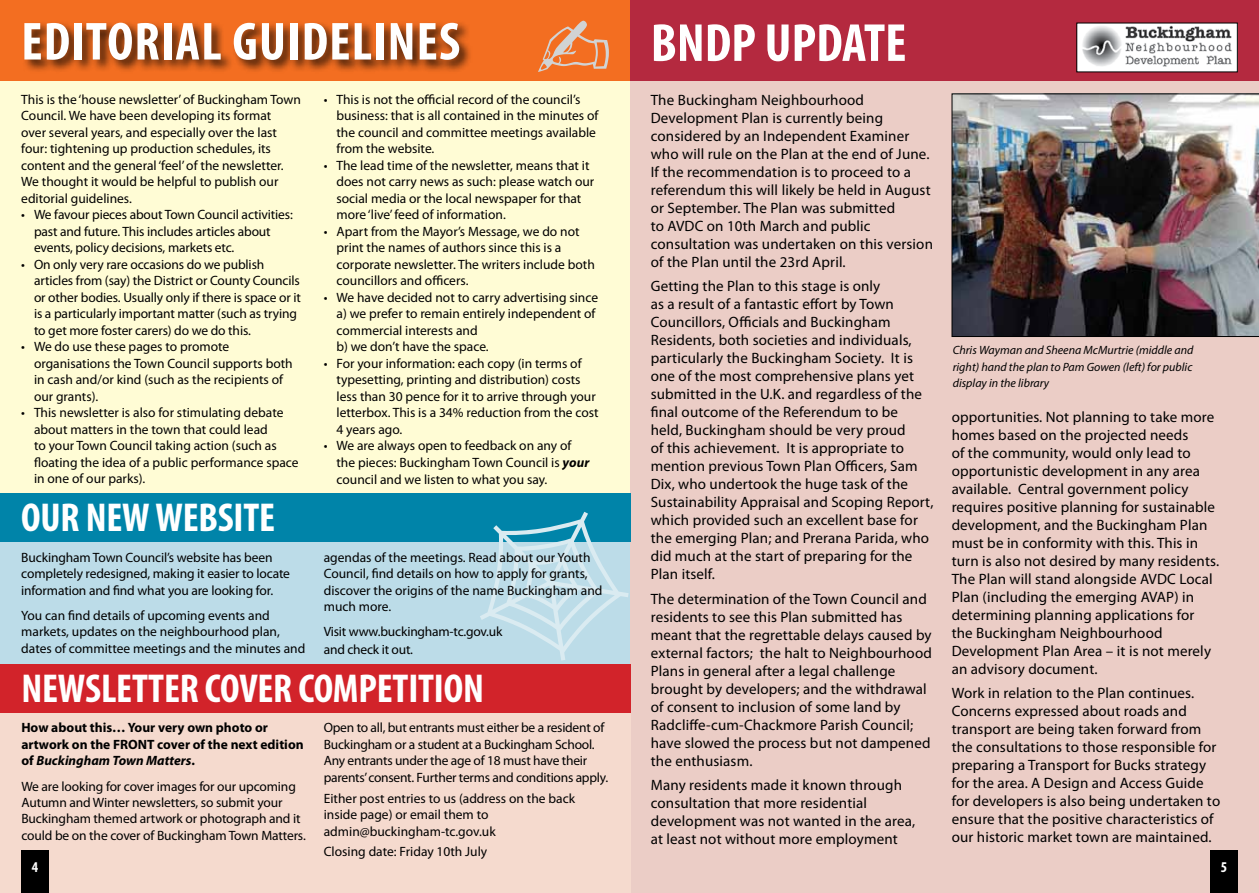
<style>
.page{position:relative;width:1259px;height:893px;background:#fff}
.page>*{position:absolute;margin:0;border:0;box-sizing:border-box;transform-origin:0 0}
.t1{font:700 condensed 54px "Myriad Pro";letter-spacing:.02em;color:#fff}
.t2{font:700 condensed 54px "Myriad Pro";color:#fff}
.t3{font:700 condensed 40.5px "Myriad Pro";letter-spacing:-.005em;color:#fff}
.t4{font:15px/18px "Myriad Pro";letter-spacing:.01em;color:#000}
.t5{font:700 condensed 15px "Myriad Pro";color:#fff}
.t6{font:13.5px/16.5px "Myriad Pro";color:#000}
.t7{font:13.5px/16.5px "Myriad Pro";letter-spacing:-.02em;color:#000}
.t8{font:700 13.5px/16.5px "Myriad Pro";color:#000}
.t9{font:italic 12px/16.5px "Myriad Pro";color:#000;text-align:justify}
.s1{font-weight:700;font-style:italic}
.s2{font-style:italic}
</style>
<div class="page">
<div style="left:0;top:541px;width:630px;height:127px;background:#bcdce8"></div>
<div style="left:0;top:72px;width:629px;height:451px;background:#fffcd5"></div>
<div style="left:0;top:0;width:629px;height:81px;background:#f36e21"></div>
<div style="left:22px;top:21px;width:451px;height:53px;background:#000;opacity:.75"></div>
<div style="left:630px;top:33px;width:629px;height:860px;background:#ebcdc6"></div>
<div style="left:630px;top:0;width:629px;height:81px;background:#b4293f"></div>
<img style="left:1081px;top:25px;width:154px;height:45px">
<div style="left:1210px;top:850px;width:27px;height:43px;background:#000"></div>
<div style="left:0;top:493px;width:630px;height:49px;background:#0084a9"></div>
<div style="left:0;top:705px;width:630px;height:188px;background:#f5dace"></div>
<div style="left:0;top:664px;width:630px;height:49px;background:#d2232a"></div>
<div style="left:21px;top:850px;width:28px;height:43px;background:#000"></div>
<img style="left:951px;top:94px;width:308px;height:243px">
<h1 class="t1" style="left:21px;top:8px;width:440px">EDITORIAL GUIDELINES</h1>
<p class="t6" style="left:21px;top:91px;width:281px">This is the ‘house newsletter’ of Buckingham Town Council. We have been developing its format<br>over several years, and especially over the last four: tightening up production schedules, its content and the general ‘feel’ of the newsletter.<br>We thought it would be helpful to publish our editorial guidelines.</p>
<p class="t6" style="left:34px;top:206px;width:260px;text-indent:-13px">• We favour pieces about Town Council activities: past and future. This includes articles about events, policy decisions, markets etc.</p>
<p class="t6" style="left:34px;top:256px;width:268px;text-indent:-13px">• On only very rare occasions do we publish articles from (say) the District or County Councils or other bodies. Usually only if there is space or it is a particularly important matter (such as trying to get more foster carers) do we do this.</p>
<p class="t6" style="left:34px;top:338px;width:260px;text-indent:-13px">• We do use these pages to promote organisations the Town Council supports both in cash and/or kind (such as the recipients of our grants).</p>
<p class="t6" style="left:34px;top:404px;width:266px;text-indent:-13px">• This newsletter is also for stimulating debate about matters in the town that could lead<br>to your Town Council taking action (such as floating the idea of a public performance space in one of our parks).</p>
<p class="t6" style="left:336px;top:91px;width:263px;text-indent:-13px">• This is not the official record of the council’s business: that is all contained in the minutes of the council and committee meetings available from the website.</p>
<p class="t6" style="left:336px;top:157px;width:259px;text-indent:-13px">• The lead time of the newsletter, means that it does not carry news as such: please watch our social media or the local newspaper for that more ‘live’ feed of information.</p>
<p class="t6" style="left:336px;top:223px;width:260px;text-indent:-13px">• Apart from the Mayor’s Message, we do not print the names of authors since this is a corporate newsletter. The writers include both councillors and officers.</p>
<p class="t6" style="left:336px;top:289px;width:263px;text-indent:-13px">• We have decided not to carry advertising since a) we prefer to remain entirely independent of commercial interests and<br>b) we don’t have the space.</p>
<p class="t6" style="left:336px;top:355px;width:264px;text-indent:-13px">• For your information: each copy (in terms of typesetting, printing and distribution) costs less than 30 pence for it to arrive through your letterbox. This is a 34% reduction from the cost 4 years ago.</p>
<p class="t6" style="left:336px;top:437px;width:254px;text-indent:-13px">• We are always open to feedback on any of the pieces: Buckingham Town Council is <span class="s1">your </span>council and we listen to what you say.</p>
<h2 class="t3" style="left:21px;top:492px;width:255px">OUR NEW WEBSITE</h2>
<p class="t6" style="left:21px;top:549px;width:270px">Buckingham Town Council’s website has been completely redesigned, making it easier to locate information and find what you are looking for.</p>
<p class="t6" style="left:21px;top:607px;width:285px">You can find details of upcoming events and markets, updates on the neighbourhood plan, dates of committee meetings and the minutes and</p>
<p class="t6" style="left:324px;top:549px;width:280px">agendas of the meetings. Read about our Youth Council, find details on how to apply for grants, discover the origins of the name Buckingham and much more.</p>
<p class="t6" style="left:324px;top:623px;width:180px;line-height:17.2px">Visit www.buckingham-tc.gov.uk and check it out.</p>
<h2 class="t3" style="left:21px;top:663px;width:464px">NEWSLETTER COVER COMPETITION</h2>
<p class="t8" style="left:21px;top:719px;width:284px">How about this… Your very own photo or artwork on the FRONT cover of the next edition of <span class="s2">Buckingham Town Matters</span>.</p>
<p class="t6" style="left:21px;top:777px;width:286px">We are looking for cover images for our upcoming Autumn and Winter newsletters, so submit your Buckingham themed artwork or photograph and it could be on the cover of Buckingham Town Matters.</p>
<p class="t5" style="left:32px;top:857px;width:8px">4</p>
<p class="t7" style="left:324px;top:719px;width:286px">Open to all, but entrants must either be a resident of Buckingham or a student at a Buckingham School.<br>Any entrants under the age of 18 must have their parents’ consent. Further terms and conditions apply.</p>
<p class="t6" style="left:324px;top:790px;width:253px">Either post entries to us (address on the back inside page) or email them to admin@buckingham-tc.gov.uk</p>
<p class="t6" style="left:324px;top:843px;width:165px">Closing date: Friday 10th July</p>
<h1 class="t2" style="left:651px;top:9px;width:257px">BNDP UPDATE</h1>
<p class="t4" style="left:651px;top:91px;width:284px">The Buckingham Neighbourhood Development Plan is currently being considered by an Independent Examiner who will rule on the Plan at the end of June.<br>If the recommendation is to proceed to a referendum this will likely be held in August or September. The Plan was submitted<br>to AVDC on 10th March and public consultation was undertaken on this version of the Plan until the 23rd April.</p>
<p class="t4" style="left:651px;top:277px;width:284px">Getting the Plan to this stage is only<br>as a result of a fantastic effort by Town Councillors, Officials and Buckingham Residents, both societies and individuals, particularly the Buckingham Society. It is one of the most comprehensive plans yet submitted in the U.K. and regardless of the final outcome of the Referendum to be<br>held, Buckingham should be very proud<br>of this achievement. It is appropriate to mention previous Town Plan Officers, Sam Dix, who undertook the huge task of the Sustainability Appraisal and Scoping Report, which provided such an excellent base for the emerging Plan; and Prerana Parida, who did much at the start of preparing for the Plan itself.</p>
<p class="t4" style="left:651px;top:589px;width:283px">The determination of the Town Council and residents to see this Plan submitted has meant that the regrettable delays caused by external factors; the halt to Neighbourhood Plans in general after a legal challenge brought by developers; and the withdrawal of consent to inclusion of some land by Radcliffe-cum-Chackmore Parish Council; have slowed the process but not dampened the enthusiasm.</p>
<p class="t4" style="left:651px;top:776px;width:266px">Many residents made it known through consultation that more residential development was not wanted in the area, at least not without more employment</p>
<p class="t9" style="left:952px;top:342px;width:242px">Chris Wayman and Sheena McMurtrie (middle and right) hand the plan to Pam Gowen (left) for public display in the library</p>
<p class="t4" style="left:951px;top:407px;width:269px">opportunities. Not planning to take more homes based on the projected needs<br>of the community, would only lead to opportunistic development in any area available. Central government policy requires positive planning for sustainable development, and the Buckingham Plan must be in conformity with this. This in turn is also not desired by many residents.<br>The Plan will stand alongside AVDC Local Plan (including the emerging AVAP) in determining planning applications for the Buckingham Neighbourhood Development Plan Area – it is not merely an advisory document.</p>
<p class="t4" style="left:951px;top:684px;width:270px">Work in relation to the Plan continues.<br>Concerns expressed about roads and transport are being taken forward from the consultations to those responsible for preparing a Transport for Bucks strategy for the area. A Design and Access Guide for developers is also being undertaken to ensure that the positive characteristics of our historic market town are maintained.</p>
<p class="t5" style="left:1220px;top:857px;width:8px">5</p>
</div>
